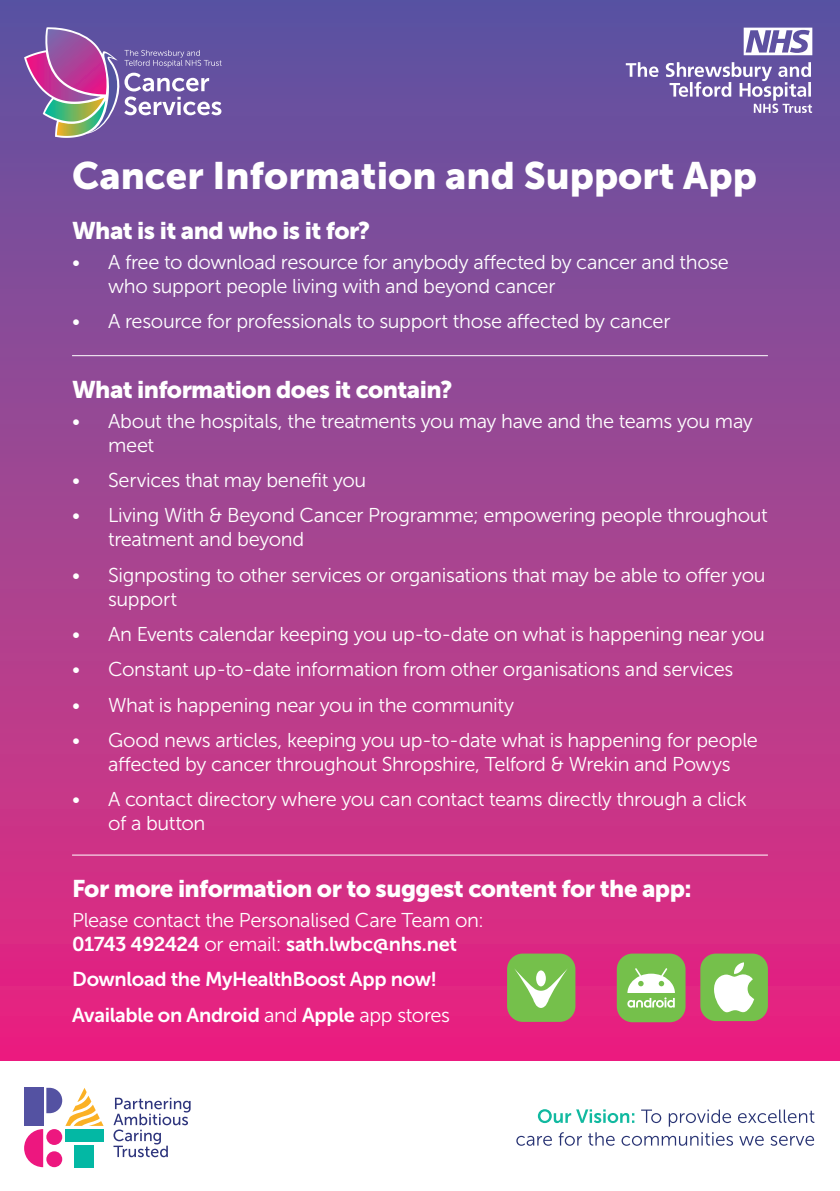
<style>
.page{position:relative;width:840px;height:1191px;background:#fff}
.page>*{position:absolute;margin:0;border:0;box-sizing:border-box;transform-origin:0 0}
.t1{font:38px "Museo Sans 900";color:#fff}
.t2{font:24px "Museo Sans 900";letter-spacing:-.025em;color:#fff}
.t3{font:20px/24px "Museo Sans 300";letter-spacing:-.015em;color:#fff}
.t4{font:20px "Museo Sans 700";letter-spacing:-.015em;color:#fff}
.s1{font-family:"Museo Sans 700"}
.s2{font-family:"Museo Sans 300"}
</style>
<div class="page">
<div style="left:0;top:0;width:839px;height:1060px;background:linear-gradient(to bottom,#5b59a3,#eb287f)"></div>
<svg style="left:625px;top:62px;width:186px;height:51px;background:#8674b3"></svg>
<svg style="left:743px;top:28px;width:68px;height:27px"></svg>
<svg style="left:24px;top:1087px;width:79px;height:80px"></svg>
<div style="left:46px;top:1129px;width:16px;height:16px;background:#ed177f;border-radius:50%"></div>
<div style="left:46px;top:1151px;width:16px;height:16px;background:#ed177f;border-radius:50%"></div>
<svg style="left:113px;top:1097px;width:77px;height:60px"></svg>
<svg style="left:537px;top:1109px;width:97px;height:14px"></svg>
<svg style="left:641px;top:1109px;width:20px;height:14px"></svg>
<svg style="left:668px;top:1109px;width:62px;height:17px"></svg>
<svg style="left:738px;top:1109px;width:76px;height:14px"></svg>
<svg style="left:516px;top:1135px;width:35px;height:10px"></svg>
<svg style="left:558px;top:1132px;width:23px;height:13px"></svg>
<svg style="left:588px;top:1132px;width:26px;height:13px"></svg>
<svg style="left:621px;top:1132px;width:111px;height:13px"></svg>
<svg style="left:739px;top:1135px;width:24px;height:10px"></svg>
<svg style="left:770px;top:1135px;width:43px;height:10px"></svg>
<svg style="left:24px;top:27px;width:197px;height:111px;background:#8668a5"></svg>
<hr style="left:72px;top:355px;width:695px;height:1px;background:#fff">
<hr style="left:72px;top:854px;width:695px;height:1px;background:#fff">
<div style="left:507px;top:953px;width:68px;height:68px;background:#75c04b;border-radius:16px"></div>
<svg style="left:515px;top:969px;width:52px;height:39px"></svg>
<div style="left:616px;top:953px;width:69px;height:69px;background:#75c04b;border-radius:16px"></div>
<svg style="left:627px;top:968px;width:47px;height:39px"></svg>
<div style="left:700px;top:953px;width:67px;height:68px;background:#75c04b;border-radius:16px"></div>
<svg style="left:714px;top:962px;width:39px;height:50px"></svg>
<p class="t1" style="left:72px;top:154px;width:686px">Cancer Information and Support App</p>
<p class="t2" style="left:72px;top:217px;width:299px">What is it and who is it for?</p>
<p class="t3" style="left:108px;top:250px;width:622px;text-indent:-36px">• A free to download resource for anybody affected by cancer and those who support people living with and beyond cancer</p>
<p class="t3" style="left:72px;top:309px;width:599px">• A resource for professionals to support those affected by cancer</p>
<p class="t2" style="left:72px;top:376px;width:381px">What information does it contain?</p>
<p class="t3" style="left:108px;top:409px;width:645px;text-indent:-36px">• About the hospitals, the treatments you may have and the teams you may meet</p>
<p class="t3" style="left:72px;top:468px;width:295px">• Services that may benefit you</p>
<p class="t3" style="left:108px;top:503px;width:661px;text-indent:-36px">• Living With &amp; Beyond Cancer Programme; empowering people throughout treatment and beyond</p>
<p class="t3" style="left:108px;top:563px;width:658px;text-indent:-36px">• Signposting to other services or organisations that may be able to offer you support</p>
<p class="t3" style="left:72px;top:622px;width:694px">• An Events calendar keeping you up-to-date on what is happening near you</p>
<p class="t3" style="left:72px;top:657px;width:662px">• Constant up-to-date information from other organisations and services</p>
<p class="t3" style="left:72px;top:693px;width:443px">• What is happening near you in the community</p>
<p class="t3" style="left:72px;top:728px;width:687px;text-align:center">• Good news articles, keeping you up-to-date what is happening for people affected by cancer throughout Shropshire, Telford &amp; Wrekin and Powys</p>
<p class="t3" style="left:108px;top:787px;width:639px;text-indent:-36px">• A contact directory where you can contact teams directly through a click of a button</p>
<p class="t2" style="left:72px;top:875px;width:620px">For more information or to suggest content for the app:</p>
<p class="t3" style="left:72px;top:908px;width:413px">Please contact the Personalised Care Team on:<br><span class="s1">01743 492424</span> or email: <span class="s1">sath.lwbc@nhs.net</span></p>
<p class="t4" style="left:72px;top:968px;width:366px">Download the MyHealthBoost App now!</p>
<p class="t4" style="left:72px;top:1003px;width:379px">Available on Android <span class="s2">and</span> Apple <span class="s2">app stores</span></p>
</div>
